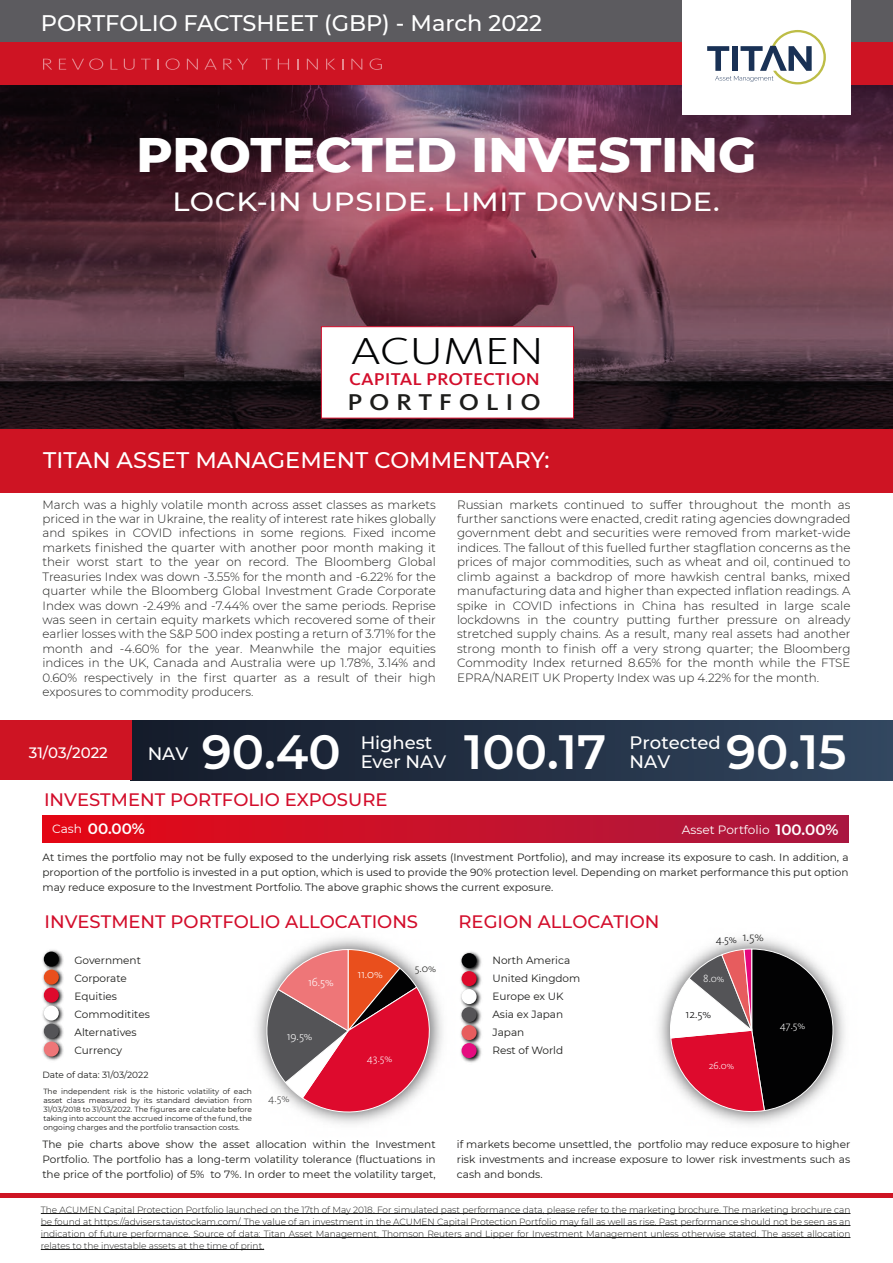
<style>
.page{position:relative;width:893px;height:1263px;background:#fff}
.page>*{position:absolute;margin:0;border:0;box-sizing:border-box;transform-origin:0 0}
.t1{font:800 49.5px "Montserrat";color:#fff}
.t2{font:600 48px "Montserrat";color:#fff}
.t3{font:300 39px "Kievit OT";letter-spacing:-.005em;color:#020304;scale:1.27 1}
.t4{font:500 26.25px "Montserrat";letter-spacing:.02em;color:#fff;scale:1.1 1}
.t5{font:500 23.7px "Kievit OT";letter-spacing:.25em;color:#1d1d1b;scale:1.12 1}
.t6{font:500 22.5px "Montserrat";color:#fff}
.t7{font:500 18px "Montserrat";color:#d30d2b}
.t8{font:500 18px/19.5px "Montserrat";color:#fff}
.t9{font:500 17.7px "Kievit OT";color:#d30d2b;scale:1.09 1}
.t10{font:500 15px "Montserrat";color:#fff}
.t11{font:600 15px "Montserrat";color:#fff}
.t12{font:300 12.45px "Kievit OT";color:#fff}
.t13{font:300 12.45px "Kievit OT";color:#020203}
.t14{font:300 12.15px "Kievit OT";color:#fff}
.t15{font:300 12px/14.4px "Montserrat";color:#1d1d1b;text-align:justify}
.t16{font:12px "Montserrat";color:#fff}
.t17{font:300 11.55px "Kievit OT";color:#020203}
.t18{font:300 11.55px "Kievit OT";color:#414141}
.t19{font:300 11.4px "Kievit OT";color:#1e1e1c}
.t20{font:300 11.25px "Kievit OT";color:#fff}
.t21{font:300 11.1px "Kievit OT";color:#fff}
.t22{font:300 10.8px "Kievit OT";color:#fff}
.t23{font:10.5px/18px "Montserrat";color:#1d1d1b;text-align:justify}
.t24{font:300 10.5px "Kievit OT";color:#fff}
.t25{font:300 9px/12px "Montserrat";color:#1d1d1b;text-align:justify}
.t26{font:9px "Montserrat";color:#1d1d1b}
.t27{font:7.5px/9px "Montserrat";color:#1d1d1b;text-align:justify}
.s1{font-weight:400;font-size:12px}
.s2{font-weight:600;font-size:15px}
.s3{font-size:13.35px;color:#1e1e1c}
</style>
<div class="page">
<div style="left:43px;top:815px;width:806px;height:28px;background:linear-gradient(to right,#e60915,#a91941)"></div>
<div style="left:131px;top:720px;width:762px;height:60px;background:linear-gradient(to right,#141b2a,#32465f)"></div>
<div style="left:0;top:0;width:893px;height:43px;background:#5c5b5f"></div>
<img style="left:0;top:85px;width:893px;height:344px">
<div style="left:0;top:43px;width:893px;height:42px;background:#ce1423"></div>
<div style="left:0;top:429px;width:893px;height:64px;background:#ce1423"></div>
<div style="left:682px;top:0;width:169px;height:115px;background:#fff"></div>
<div style="left:0;top:720px;width:131px;height:60px;background:#ce1423"></div>
<svg style="left:43px;top:59px;width:9px;height:11px"></svg>
<svg style="left:59px;top:59px;width:7px;height:11px"></svg>
<svg style="left:72px;top:58px;width:31px;height:12px"></svg>
<svg style="left:110px;top:59px;width:8px;height:11px"></svg>
<svg style="left:124px;top:59px;width:11px;height:11px"></svg>
<svg style="left:141px;top:59px;width:10px;height:11px"></svg>
<svg style="left:166px;top:58px;width:14px;height:12px"></svg>
<svg style="left:187px;top:59px;width:11px;height:11px"></svg>
<svg style="left:204px;top:59px;width:13px;height:11px"></svg>
<svg style="left:223px;top:59px;width:25px;height:11px"></svg>
<svg style="left:262px;top:59px;width:9px;height:11px"></svg>
<svg style="left:278px;top:59px;width:11px;height:11px"></svg>
<svg style="left:297px;top:59px;width:2px;height:11px"></svg>
<svg style="left:307px;top:59px;width:11px;height:11px"></svg>
<svg style="left:326px;top:59px;width:9px;height:11px"></svg>
<svg style="left:351px;top:59px;width:11px;height:11px"></svg>
<svg style="left:370px;top:58px;width:12px;height:12px"></svg>
<div style="left:321px;top:326px;width:253px;height:93px;background:#fff;border:1px solid #d30d2b"></div>
<hr style="left:41px;top:1213px;width:809px;height:1px;background:#1d1d1b">
<hr style="left:41px;top:1225px;width:809px;height:1px;background:#1d1d1b">
<hr style="left:41px;top:1237px;width:809px;height:1px;background:#1d1d1b">
<hr style="left:41px;top:1249px;width:223px;height:1px;background:#1d1d1b">
<img style="left:42px;top:953px;width:22px;height:18px">
<img style="left:42px;top:971px;width:22px;height:18px">
<img style="left:42px;top:989px;width:22px;height:72px">
<div style="left:44px;top:951px;width:15px;height:16px;background:#020304;border-radius:50%"></div>
<div style="left:44px;top:969px;width:15px;height:15px;background:#e94f1d;border-radius:50%"></div>
<div style="left:44px;top:987px;width:15px;height:15px;background:#de0a2d;border-radius:50%"></div>
<div style="left:44px;top:1005px;width:15px;height:15px;background:#fff;border-radius:50%"></div>
<div style="left:44px;top:1023px;width:15px;height:15px;background:#545457;border-radius:50%"></div>
<div style="left:44px;top:1041px;width:15px;height:15px;background:#ee7678;border-radius:50%"></div>
<img style="left:658px;top:937px;width:187px;height:187px">
<hr style="left:0;top:1193px;width:893px;height:4px;background:#ce1423">
<img style="left:256px;top:938px;width:226px;height:186px">
<svg style="left:707px;top:30px;width:119px;height:54px"></svg>
<svg style="left:261px;top:949px;width:180px;height:168px"></svg>
<svg style="left:669px;top:949px;width:164px;height:168px"></svg>
<h3 class="t6" style="left:41px;top:7px;width:503px">PORTFOLIO FACTSHEET (GBP) - March 2022</h3>
<h1 class="t1" style="left:137px;top:118px;width:621px">PROTECTED INVESTING</h1>
<h3 class="t4" style="left:173px;top:183px;width:499px">LOCK-IN UPSIDE. LIMIT DOWNSIDE.</h3>
<h3 class="t3" style="left:351px;top:328px;width:153px">ACUMEN</h3>
<h3 class="t9" style="left:349px;top:369px;width:176px">CAPITAL PROTECTION</h3>
<h3 class="t5" style="left:347px;top:388px;width:174px">PORTFOLIO</h3>
<h3 class="t6" style="left:43px;top:445px;width:508px">TITAN ASSET MANAGEMENT COMMENTARY:</h3>
<p class="t15" style="left:43px;top:497px;width:395px">March was a highly volatile month across asset classes as markets priced in the war in Ukraine, the reality of interest rate hikes globally and spikes in COVID infections in some regions. Fixed income markets finished the quarter with another poor month making it their worst start to the year on record. The Bloomberg Global Treasuries Index was down -3.55% for the month and -6.22% for the quarter while the Bloomberg Global Investment Grade Corporate Index was down -2.49% and -7.44% over the same periods. Reprise was seen in certain equity markets which recovered some of their earlier losses with the S&amp;P 500 index posting a return of 3.71% for the month and -4.60% for the year. Meanwhile the major equities indices in the UK, Canada and Australia were up 1.78%, 3.14% and 0.60% respectively in the first quarter as a result of their high exposures to commodity producers.</p>
<p class="t15" style="left:457px;top:497px;width:395px">Russian markets continued to suffer throughout the month as further sanctions were enacted, credit rating agencies downgraded government debt and securities were removed from market-wide indices. The fallout of this fuelled further stagflation concerns as the prices of major commodities, such as wheat and oil, continued to climb against a backdrop of more hawkish central banks, mixed manufacturing data and higher than expected inflation readings. A spike in COVID infections in China has resulted in large scale lockdowns in the country putting further pressure on already stretched supply chains. As a result, many real assets had another strong month to finish off a very strong quarter; the Bloomberg Commodity Index returned 8.65% for the month while the FTSE EPRA/NAREIT UK Property Index was up 4.22% for the month.</p>
<p class="t10" style="left:29px;top:742px;width:81px">31/03/2022</p>
<h2 class="t2" style="left:464px;top:717px;width:144px">100.17</h2>
<h2 class="t2" style="left:726px;top:717px;width:122px">90.15</h2>
<h2 class="t2" style="left:202px;top:717px;width:141px">90.40</h2>
<h3 class="t8" style="left:361px;top:732px;width:87px">Highest<br>Ever NAV</h3>
<h3 class="t8" style="left:630px;top:732px;width:93px">Protected</h3>
<h3 class="t8" style="left:148px;top:743px;width:42px">NAV</h3>
<h3 class="t8" style="left:630px;top:751px;width:42px">NAV</h3>
<h3 class="t7" style="left:44px;top:787px;width:345px">INVESTMENT PORTFOLIO EXPOSURE</h3>
<p class="t11" style="left:52px;top:818px;width:94px"><span class="s1">Cash</span> 00.00%</p>
<p class="t16" style="left:682px;top:822px;width:158px">Asset Portfolio <span class="s2">100.00%</span></p>
<p class="t23" style="left:43px;top:849px;width:808px;line-height:15px">At times the portfolio may not be fully exposed to the underlying risk assets (Investment Portfolio), and may increase its exposure to cash. In addition, a proportion of the portfolio is invested in a put option, which is used to provide the 90% protection level. Depending on market performance this put option may reduce exposure to the Investment Portfolio. The above graphic shows the current exposure.</p>
<h3 class="t7" style="left:459px;top:909px;width:202px">REGION ALLOCATION</h3>
<p class="t23" style="left:492px;top:951px;width:89px;text-align:left">North America<br>United Kingdom<br>Europe ex UK<br>Asia ex Japan<br>Japan<br>Rest of World</p>
<p class="t26" style="left:42px;top:1068px;width:108px">Date of data: 31/03/2022</p>
<h3 class="t7" style="left:45px;top:909px;width:375px">INVESTMENT PORTFOLIO ALLOCATIONS</h3>
<p class="t17" style="left:716px;top:932px;width:50px">4.5% <span class="s3">1.5%</span></p>
<p class="t23" style="left:74px;top:951px;width:77px;text-align:left">Government<br>Corporate<br>Equities<br>Commoditites<br>Alternatives<br>Currency</p>
<p class="t19" style="left:415px;top:961px;width:23px">5.0%</p>
<p class="t12" style="left:357px;top:966px;width:27px">11.0%</p>
<p class="t22" style="left:703px;top:972px;width:23px">8.0%</p>
<p class="t14" style="left:308px;top:974px;width:27px">16.5%</p>
<p class="t13" style="left:686px;top:1006px;width:27px">12.5%</p>
<p class="t21" style="left:780px;top:1018px;width:27px">47.5%</p>
<p class="t14" style="left:287px;top:1028px;width:27px">19.5%</p>
<p class="t20" style="left:367px;top:1051px;width:27px">43.5%</p>
<p class="t24" style="left:709px;top:1059px;width:27px">26.0%</p>
<p class="t27" style="left:43px;top:1087px;width:210px">The independent risk is the historic volatility of each asset class measured by its standard deviation from 31/03/2018 to 31/03/2022. The figures are calculate before taking into account the accrued income of the fund, the ongoing charges and the portfolio transaction costs.</p>
<p class="t18" style="left:268px;top:1091px;width:23px">4.5%</p>
<p class="t23" style="left:42px;top:1137px;width:395px;line-height:15px">The pie charts above show the asset allocation within the Investment Portfolio. The portfolio has a long-term volatility tolerance (fluctuations in the price of the portfolio) of 5% to 7%. In order to meet the volatility target,</p>
<p class="t23" style="left:457px;top:1137px;width:395px;line-height:15px">if markets become unsettled, the portfolio may reduce exposure to higher risk investments and increase exposure to lower risk investments such as cash and bonds.</p>
<p class="t25" style="left:41px;top:1203px;width:811px">The ACUMEN Capital Protection Portfolio launched on the 17th of May 2018. For simulated past performance data, please refer to the marketing brochure. The marketing brochure can be found at https://advisers.tavistockam.com/. The value of an investment in the ACUMEN Capital Protection Portfolio may fall as well as rise. Past performance should not be seen as an indication of future performance. Source of data: Titan Asset Management, Thomson Reuters and Lipper for Investment Management unless otherwise stated. The asset allocation relates to the investable assets at the time of print.</p>
</div>
